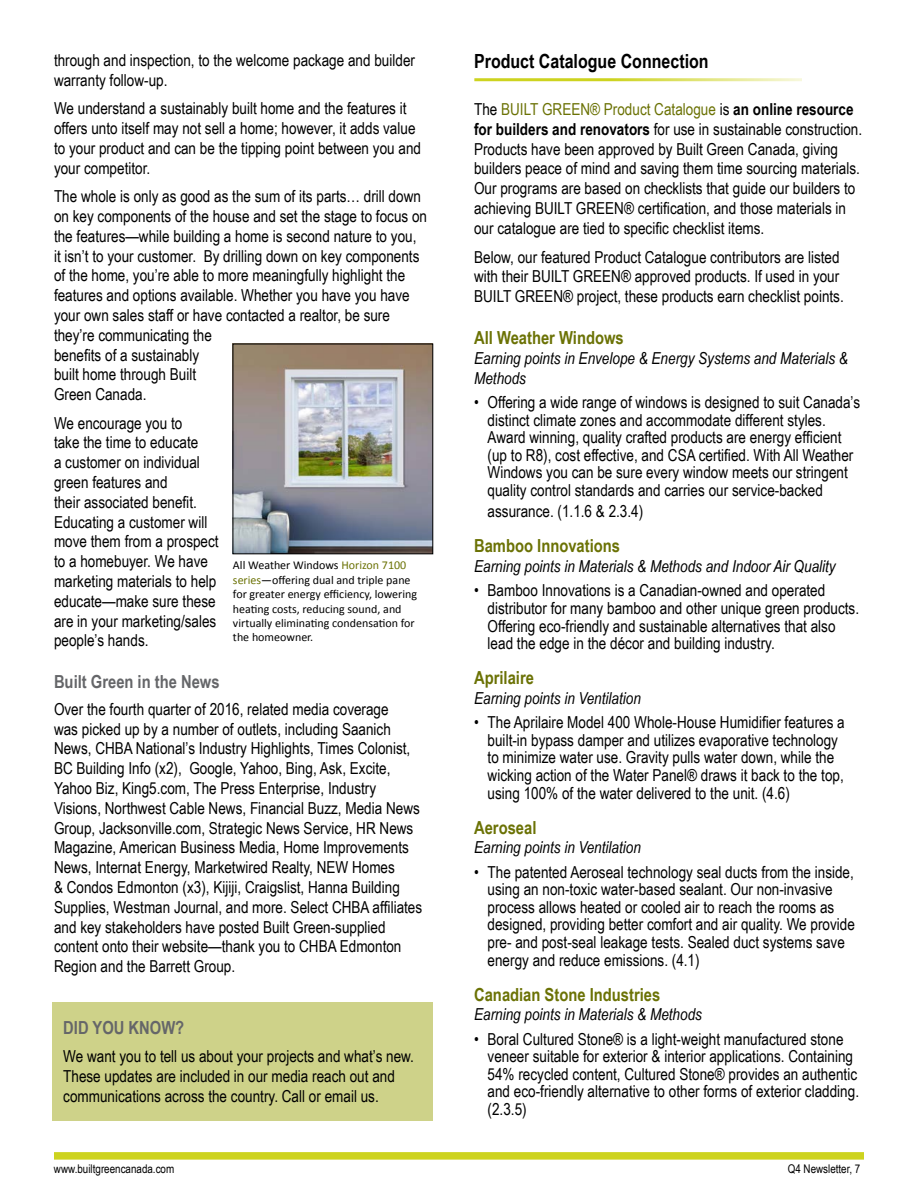
<style>
.page{position:relative;width:918px;height:1188px;background:#fff}
.page>*{position:absolute;margin:0;border:0;box-sizing:border-box;transform-origin:0 0}
.t1{font:700 19.5px "Arial Narrow";color:#000}
.t2{font:700 18px "Arial Narrow";color:#6b7205}
.t3{font:700 18px "Arial Narrow";color:#656669}
.t4{font:16.5px/19.8px "Arial Narrow";color:#000}
.t5{font:italic 16.5px/19.8px "Arial Narrow";color:#000}
.t6{font:12px/14.4px "Calibri";color:#000}
.t7{font:12px "Arial Narrow";color:#000}
.s1{color:#6b7205}
.s2{font-weight:700}
</style>
<div class="page">
<div style="left:54px;top:1152px;width:810px;height:8px;background:#cdd31f"></div>
<hr style="left:474px;top:78px;width:328px;height:3px;background:#cdd31f">
<img style="left:235px;top:346px;width:196px;height:206px">
<div style="left:233px;top:344px;width:200px;height:210px;border:1px solid #000"></div>
<div style="left:53px;top:1002px;width:380px;height:118px;background:#ced289"></div>
<p class="t4" style="left:54px;top:50px;width:363px">through and inspection, to the welcome package and builder warranty follow-up.</p>
<p class="t4" style="left:54px;top:98px;width:369px">We understand a sustainably built home and the features it offers unto itself may not sell a home; however, it adds value to your product and can be the tipping point between you and your competitor.</p>
<p class="t4" style="left:54px;top:186px;width:375px">The whole is only as good as the sum of its parts… drill down on key components of the house and set the stage to focus on the features—while building a home is second nature to you, it isn’t to your customer. By drilling down on key components of the home, you’re able to more meaningfully highlight the features and options available. Whether you have you have your own sales staff or have contacted a realtor, be sure they’re communicating the<br>benefits of a sustainably<br>built home through Built<br>Green Canada.</p>
<p class="t4" style="left:54px;top:412px;width:166px">We encourage you to<br>take the time to educate<br>a customer on individual green features and<br>their associated benefit.<br>Educating a customer will move them from a prospect to a homebuyer. We have marketing materials to help educate—make sure these are in your marketing/sales people’s hands.</p>
<p class="t3" style="left:54px;top:668px;width:167px">Built Green in the News</p>
<p class="t4" style="left:54px;top:698px;width:370px">Over the fourth quarter of 2016, related media coverage<br>was picked up by a number of outlets, including Saanich News, CHBA National’s Industry Highlights, Times Colonist, BC Building Info (x2), Google, Yahoo, Bing, Ask, Excite, Yahoo Biz, King5.com, The Press Enterprise, Industry Visions, Northwest Cable News, Financial Buzz, Media News Group, Jacksonville.com, Strategic News Service, HR News Magazine, American Business Media, Home Improvements News, Internat Energy, Marketwired Realty, NEW Homes<br>&amp; Condos Edmonton (x3), Kijiji, Craigslist, Hanna Building Supplies, Westman Journal, and more. Select CHBA affiliates and key stakeholders have posted Built Green-supplied content onto their website—thank you to CHBA Edmonton Region and the Barrett Group.</p>
<p class="t6" style="left:233px;top:558px;width:186px">All Weather Windows <span class="s1">Horizon 7100 series</span>—offering dual and triple pane for greater energy efficiency, lowering heating costs, reducing sound, and virtually eliminating condensation for the homeowner.</p>
<p class="t3" style="left:63px;top:1014px;width:123px">DID YOU KNOW?</p>
<p class="t4" style="left:63px;top:1046px;width:352px">We want you to tell us about your projects and what’s new.<br>These updates are included in our media reach out and communications across the country. Call or email us.</p>
<p class="t1" style="left:474px;top:47px;width:236px">Product Catalogue Connection</p>
<p class="t4" style="left:474px;top:99px;width:390px">The <span class="s1">BUILT GREEN® Product Catalogue</span> is <span class="s2">an online resource for builders and renovators</span> for use in sustainable construction.<br>Products have been approved by Built Green Canada, giving builders peace of mind and saving them time sourcing materials.<br>Our programs are based on checklists that guide our builders to achieving BUILT GREEN® certification, and those materials in our catalogue are tied to specific checklist items.</p>
<p class="t4" style="left:474px;top:246px;width:371px">Below, our featured Product Catalogue contributors are listed with their BUILT GREEN® approved products. If used in your<br>BUILT GREEN® project, these products earn checklist points.</p>
<p class="t2" style="left:474px;top:324px;width:151px">All Weather Windows</p>
<p class="t5" style="left:474px;top:348px;width:375px">Earning points in Envelope &amp; Energy Systems and Materials &amp;<br>Methods</p>
<p class="t4" style="left:488px;top:393px;width:374px;line-height:17.5px;text-indent:-13px">• Offering a wide range of windows is designed to suit Canada’s distinct climate zones and accommodate different styles.<br>Award winning, quality crafted products are energy efficient (up to R8), cost effective, and CSA certified. With All Weather Windows you can be sure every window meets our stringent quality control standards and carries our service-backed</p>
<p class="t4" style="left:488px;top:501px;width:157px">assurance. (1.1.6 &amp; 2.3.4)</p>
<p class="t2" style="left:474px;top:532px;width:147px">Bamboo Innovations</p>
<p class="t5" style="left:474px;top:556px;width:363px">Earning points in Materials &amp; Methods and Indoor Air Quality</p>
<p class="t4" style="left:488px;top:581px;width:373px;line-height:17.5px;text-indent:-13px">• Bamboo Innovations is a Canadian-owned and operated distributor for many bamboo and other unique green products.<br>Offering eco-friendly and sustainable alternatives that also lead the edge in the décor and building industry.</p>
<p class="t2" style="left:474px;top:664px;width:61px">Aprilaire</p>
<p class="t5" style="left:474px;top:688px;width:168px">Earning points in Ventilation</p>
<p class="t4" style="left:488px;top:713px;width:359px;line-height:17.5px;text-indent:-13px">• The Aprilaire Model 400 Whole-House Humidifier features a built-in bypass damper and utilizes evaporative technology to minimize water use. Gravity pulls water down, while the wicking action of the Water Panel® draws it back to the top, using 100% of the water delivered to the unit. (4.6)</p>
<p class="t2" style="left:474px;top:814px;width:64px">Aeroseal</p>
<p class="t5" style="left:474px;top:837px;width:168px">Earning points in Ventilation</p>
<p class="t4" style="left:488px;top:863px;width:369px;line-height:17.5px;text-indent:-13px">• The patented Aeroseal technology seal ducts from the inside, using an non-toxic water-based sealant. Our non-invasive process allows heated or cooled air to reach the rooms as designed, providing better comfort and air quality. We provide pre- and post-seal leakage tests. Sealed duct systems save energy and reduce emissions. (4.1)</p>
<p class="t2" style="left:474px;top:981px;width:188px">Canadian Stone Industries</p>
<p class="t5" style="left:474px;top:1004px;width:229px">Earning points in Materials &amp; Methods</p>
<p class="t4" style="left:488px;top:1029px;width:373px;line-height:17.5px;text-indent:-13px">• Boral Cultured Stone® is a light-weight manufactured stone veneer suitable for exterior &amp; interior applications. Containing 54% recycled content, Cultured Stone® provides an authentic and eco-friendly alternative to other forms of exterior cladding. (2.3.5)</p>
<p class="t7" style="left:54px;top:1160px;width:122px">www.builtgreencanada.com</p>
<p class="t7" style="left:788px;top:1160px;width:74px">Q4 Newsletter, 7</p>
</div>
